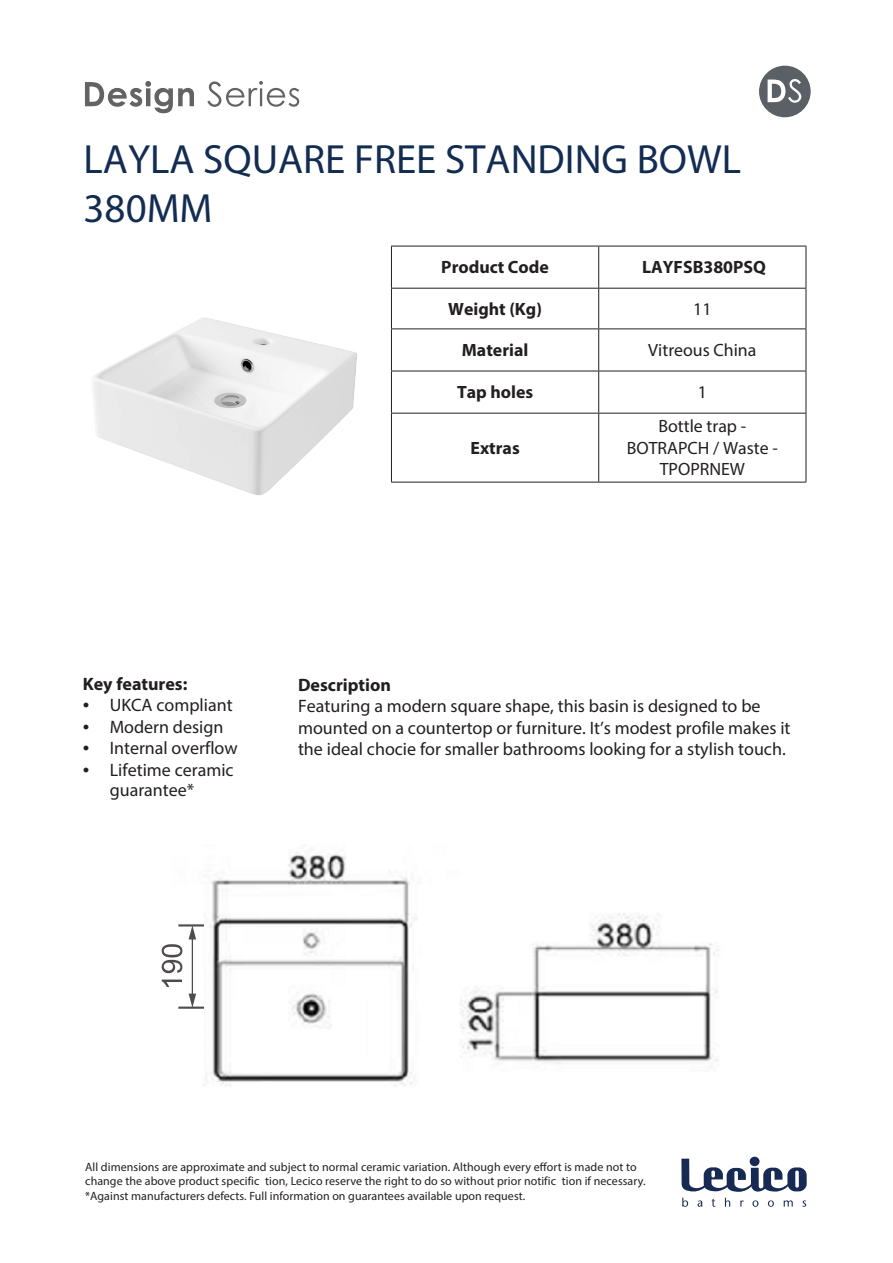
<style>
.page{position:relative;width:893px;height:1263px;background:#fff}
.page>*{position:absolute;margin:0;border:0;box-sizing:border-box;transform-origin:0 0}
.t1{font:40.95px/49.2px "Myriad Pro";color:#132d52}
.t2{font:18px/21.6px "Myriad Pro";color:#231f20}
.t3{font:700 18px "Myriad Pro";color:#231f20}
.t4{font:700 17.85px "Myriad Pro";color:#231f20}
.t5{font:17.85px/21.5px "Myriad Pro";color:#231f20;text-align:center}
.t6{font:12px/14.4px "Myriad Pro";letter-spacing:.005em;color:#231f20}
.s1{font-family:"ARS Maquette Pro"}
</style>
<div class="page">
<img style="left:93px;top:245px;width:341px;height:250px">
<svg style="left:85px;top:81px;width:109px;height:32px"></svg>
<svg style="left:207px;top:81px;width:92px;height:26px"></svg>
<div style="left:759px;top:66px;width:52px;height:51px;background:#5b5f66;border-radius:50%"></div>
<svg style="left:768px;top:79px;width:33px;height:24px"></svg>
<svg style="left:681px;top:1158px;width:126px;height:49px"></svg>
<img style="left:161px;top:852px;width:558px;height:234px">
<hr style="left:391px;top:289px;width:1px;height:39px;background:#231f20">
<hr style="left:598px;top:289px;width:1px;height:39px;background:#231f20">
<hr style="left:806px;top:289px;width:1px;height:39px;background:#231f20">
<hr style="left:391px;top:328px;width:208px;height:1px;background:#231f20">
<hr style="left:391px;top:329px;width:1px;height:42px;background:#231f20">
<hr style="left:599px;top:328px;width:207px;height:1px;background:#231f20">
<hr style="left:598px;top:329px;width:1px;height:42px;background:#231f20">
<hr style="left:806px;top:329px;width:1px;height:42px;background:#231f20">
<hr style="left:391px;top:371px;width:208px;height:1px;background:#231f20">
<hr style="left:391px;top:371px;width:1px;height:42px;background:#231f20">
<hr style="left:599px;top:371px;width:207px;height:1px;background:#231f20">
<hr style="left:598px;top:371px;width:1px;height:42px;background:#231f20">
<hr style="left:806px;top:371px;width:1px;height:42px;background:#231f20">
<hr style="left:391px;top:413px;width:208px;height:1px;background:#231f20">
<hr style="left:391px;top:413px;width:1px;height:69px;background:#231f20">
<hr style="left:599px;top:413px;width:207px;height:1px;background:#231f20">
<hr style="left:598px;top:413px;width:1px;height:69px;background:#231f20">
<hr style="left:806px;top:413px;width:1px;height:69px;background:#231f20">
<hr style="left:391px;top:482px;width:208px;height:1px;background:#231f20">
<hr style="left:599px;top:482px;width:207px;height:1px;background:#231f20">
<hr style="left:391px;top:246px;width:208px;height:1px;background:#231f20">
<hr style="left:391px;top:246px;width:1px;height:42px;background:#231f20">
<hr style="left:599px;top:246px;width:207px;height:1px;background:#231f20">
<hr style="left:598px;top:246px;width:1px;height:42px;background:#231f20">
<hr style="left:806px;top:246px;width:1px;height:42px;background:#231f20">
<hr style="left:391px;top:288px;width:208px;height:1px;background:#231f20">
<hr style="left:599px;top:288px;width:207px;height:1px;background:#231f20">
<h1 class="t1" style="left:84px;top:134px;width:659px">LAYLA SQUARE FREE STANDING BOWL<br>380MM</h1>
<h3 class="t4" style="left:441px;top:256px;width:109px">Product Code</h3>
<h3 class="t4" style="left:642px;top:256px;width:125px">LAYFSB380PSQ</h3>
<h3 class="t4" style="left:448px;top:297px;width:95px">Weight (Kg)</h3>
<h3 class="t5" style="left:693px;top:298px;width:20px">11</h3>
<h3 class="t4" style="left:462px;top:338px;width:68px">Material</h3>
<h3 class="t5" style="left:648px;top:339px;width:110px">Vitreous China</h3>
<h3 class="t4" style="left:457px;top:381px;width:78px">Tap holes</h3>
<h3 class="t5" style="left:698px;top:381px;width:11px">1</h3>
<h3 class="t4" style="left:470px;top:436px;width:51px">Extras</h3>
<h3 class="t5" style="left:627px;top:415px;width:153px">Bottle trap -<br>BOTRAPCH / Waste -<br>TPOPRNEW</h3>
<h2 class="t3" style="left:83px;top:672px;width:106px">Key features:</h2>
<h2 class="t2" style="left:83px;top:694px;width:151px"><span class="s1">•</span> UKCA compliant</h2>
<h2 class="t2" style="left:83px;top:716px;width:142px"><span class="s1">•</span> Modern design</h2>
<h2 class="t2" style="left:83px;top:737px;width:156px"><span class="s1">•</span> Internal overflow</h2>
<h2 class="t2" style="left:110px;top:760px;width:125px;line-height:19.5px;text-indent:-27px"><span class="s1">•</span> Lifetime ceramic guarantee*</h2>
<h2 class="t3" style="left:298px;top:673px;width:94px">Description</h2>
<h2 class="t2" style="left:298px;top:695px;width:494px">Featuring a modern square shape, this basin is designed to be mounted on a countertop or furniture. It’s modest profile makes it the ideal chocie for smaller bathrooms looking for a stylish touch.</h2>
<p class="t6" style="left:85px;top:1159px;width:562px">All dimensions are approximate and subject to normal ceramic variation. Although every effort is made not to change the above product specific tion, Lecico reserve the right to do so without prior notific tion if necessary. *Against manufacturers defects. Full information on guarantees available upon request.</p>
</div>
